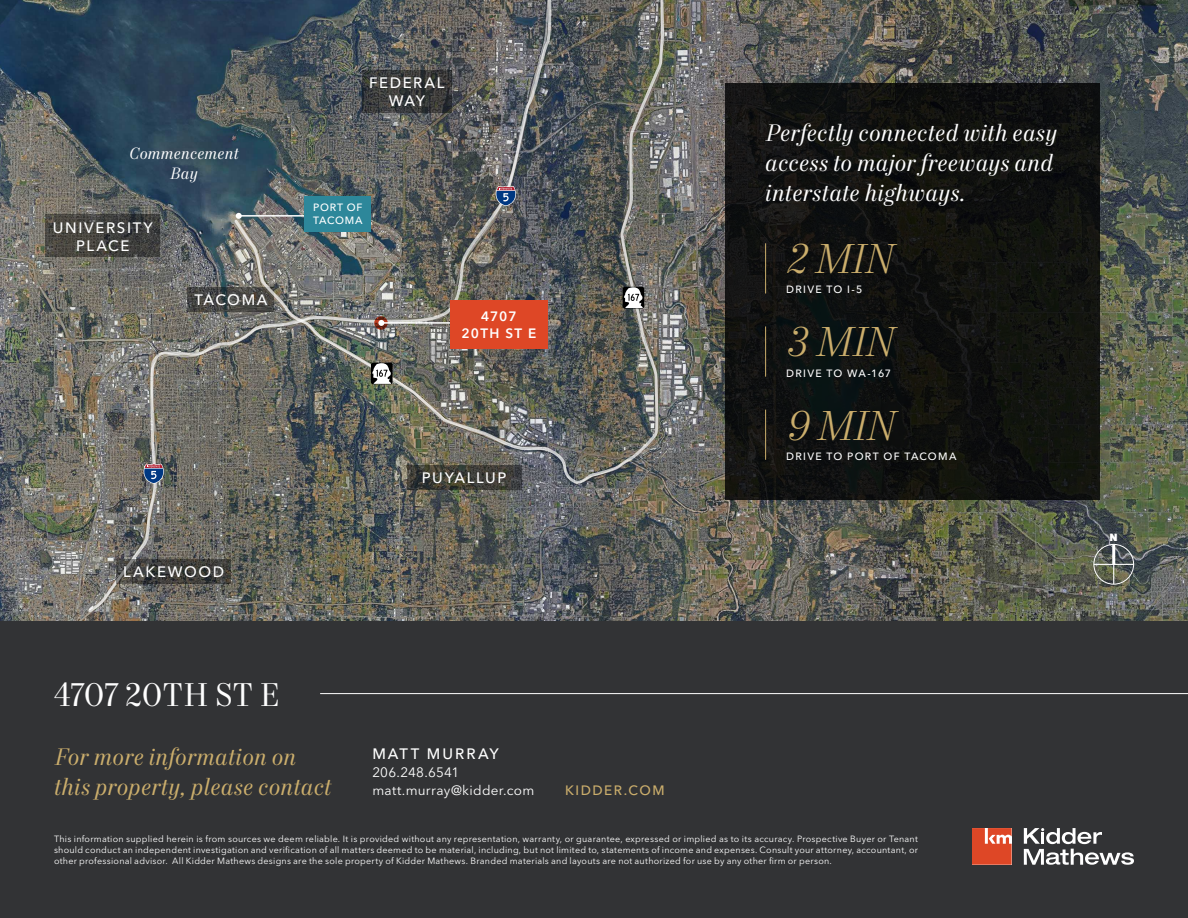
<style>
.page{position:relative;width:1188px;height:918px;background:#323335}
.page>*{position:absolute;margin:0;border:0;box-sizing:border-box;transform-origin:0 0}
.t1{font:italic 300 42px "Mort Modern 07";letter-spacing:-.03em;color:#cbae6c}
.t2{font:33px "Mort Modern 08";letter-spacing:-.01em;color:#fff}
.t3{font:italic 24px/30px "Mort Modern 08";letter-spacing:.01em;color:#fff}
.t4{font:italic 24px/30px "Mort Modern 08";letter-spacing:.005em;color:#cbae6c}
.t5{font:italic 16.5px/19.5px "Mort Modern 08";letter-spacing:.015em;color:#fff;text-align:center}
.t6{font:500 15px/18px "Avenir Next LT Pro";letter-spacing:.11em;color:#fff;text-align:center}
.t7{font:500 15px "Avenir Next LT Pro";letter-spacing:.135em;color:#fff}
.t8{font:13.5px/18px "Avenir Next LT Pro";letter-spacing:.02em;color:#fff}
.t9{font:600 13.5px/16.5px "Avenir Next LT Pro";letter-spacing:.09em;color:#fff;text-align:center}
.t10{font:500 13.5px "Avenir Next LT Pro";letter-spacing:.11em;color:#cbae6c}
.t11{font:500 10.5px "Avenir Next LT Pro";letter-spacing:.115em;color:#fff}
.t12{font:500 10.5px/13.5px "Avenir Next LT Pro";letter-spacing:.075em;color:#fff}
.t13{font:800 10.35px "Avenir Next LT Pro";color:#fff}
.t14{font:9px/10.8px "Avenir Next LT Pro";letter-spacing:.025em;color:#fff;text-align:justify}
</style>
<div class="page">
<img style="left:0;top:0;width:1188px;height:621px">
<img style="left:87px;top:0;width:467px;height:614px">
<svg style="left:188px;top:287px;width:45px;height:25px"></svg>
<svg style="left:116px;top:559px;width:115px;height:25px"></svg>
<svg style="left:407px;top:483px;width:115px;height:7px"></svg>
<svg style="left:46px;top:215px;width:114px;height:42px"></svg>
<img style="left:233px;top:0;width:433px;height:483px">
<div style="left:1094px;top:544px;width:40px;height:41px;border:1px solid #fff;border-radius:50%"></div>
<hr style="left:1112px;top:544px;width:3px;height:20px;background:#fff">
<hr style="left:1094px;top:564px;width:40px;height:1px;background:#fff">
<svg style="left:1113px;top:565px;width:1px;height:19px"></svg>
<svg style="left:374px;top:316px;width:14px;height:14px"></svg>
<hr style="left:381px;top:322px;width:83px;height:2px;background:#fff">
<svg style="left:378px;top:320px;width:6px;height:6px"></svg>
<div style="left:450px;top:300px;width:98px;height:49px;background:#de4726"></div>
<div style="left:371px;top:363px;width:22px;height:21px;background:#000;border-radius:2px"></div>
<svg style="left:372px;top:363px;width:19px;height:21px"></svg>
<div style="left:623px;top:287px;width:21px;height:21px;background:#000;border-radius:2px"></div>
<svg style="left:624px;top:287px;width:19px;height:21px"></svg>
<svg style="left:496px;top:186px;width:20px;height:20px"></svg>
<svg style="left:144px;top:464px;width:20px;height:20px"></svg>
<div style="left:725px;top:83px;width:375px;height:417px;background:#10120f"></div>
<hr style="left:765px;top:243px;width:1px;height:50px;background:#cbae6c">
<hr style="left:765px;top:326px;width:1px;height:51px;background:#cbae6c">
<hr style="left:765px;top:410px;width:1px;height:50px;background:#cbae6c">
<hr style="left:239px;top:215px;width:115px;height:2px;background:#fff">
<svg style="left:236px;top:213px;width:6px;height:6px"></svg>
<div style="left:305px;top:196px;width:66px;height:35px;background:#2d879a"></div>
<svg style="left:1024px;top:828px;width:110px;height:37px"></svg>
<svg style="left:972px;top:828px;width:40px;height:37px"></svg>
<hr style="left:320px;top:693px;width:868px;height:1px;background:#fff">
<h3 class="t5" style="left:129px;top:145px;width:112px">Commencement<br>Bay</h3>
<h3 class="t6" style="left:53px;top:218px;width:102px">UNIVERSITY<br>PLACE</h3>
<h3 class="t6" style="left:194px;top:291px;width:75px">TACOMA</h3>
<h3 class="t6" style="left:369px;top:74px;width:77px">FEDERAL<br>WAY</h3>
<p class="t12" style="left:313px;top:200px;width:51px">PORT OF<br>TACOMA</p>
<h3 class="t9" style="left:461px;top:308px;width:76px">4707<br>20TH ST E</h3>
<h3 class="t6" style="left:123px;top:563px;width:103px">LAKEWOOD</h3>
<h3 class="t6" style="left:422px;top:469px;width:86px">PUYALLUP</h3>
<h2 class="t2" style="left:54px;top:675px;width:227px">4707 20TH ST E</h2>
<h3 class="t4" style="left:54px;top:743px;width:279px">For more information on this property, please contact</h3>
<h3 class="t7" style="left:372px;top:745px;width:128px">MATT MURRAY</h3>
<h3 class="t8" style="left:372px;top:763px;width:163px">206.248.6541 matt.murray@kidder.com</h3>
<h3 class="t10" style="left:565px;top:782px;width:101px">KIDDER.COM</h3>
<h3 class="t3" style="left:765px;top:119px;width:293px">Perfectly connected with easy access to major freeways and interstate highways.</h3>
<h1 class="t1" style="left:786px;top:234px;width:108px">2 MIN</h1>
<p class="t11" style="left:786px;top:284px;width:78px">DRIVE TO I-5</p>
<h1 class="t1" style="left:786px;top:317px;width:109px">3 MIN</h1>
<p class="t11" style="left:786px;top:367px;width:106px">DRIVE TO WA-167</p>
<h1 class="t1" style="left:786px;top:400px;width:110px">9 MIN</h1>
<p class="t11" style="left:786px;top:450px;width:172px">DRIVE TO PORT OF TACOMA</p>
<p class="t14" style="left:54px;top:834px;width:866px">This information supplied herein is from sources we deem reliable. It is provided without any representation, warranty, or guarantee, expressed or implied as to its accuracy. Prospective Buyer or Tenant should conduct an independent investigation and verification of all matters deemed to be material, including, but not limited to, statements of income and expenses. Consult your attorney, accountant, or other professional advisor. All Kidder Mathews designs are the sole property of Kidder Mathews. Branded materials and layouts are not authorized for use by any other firm or person.</p>
<p class="t13" style="left:1110px;top:530px;width:10px">N</p>
</div>
